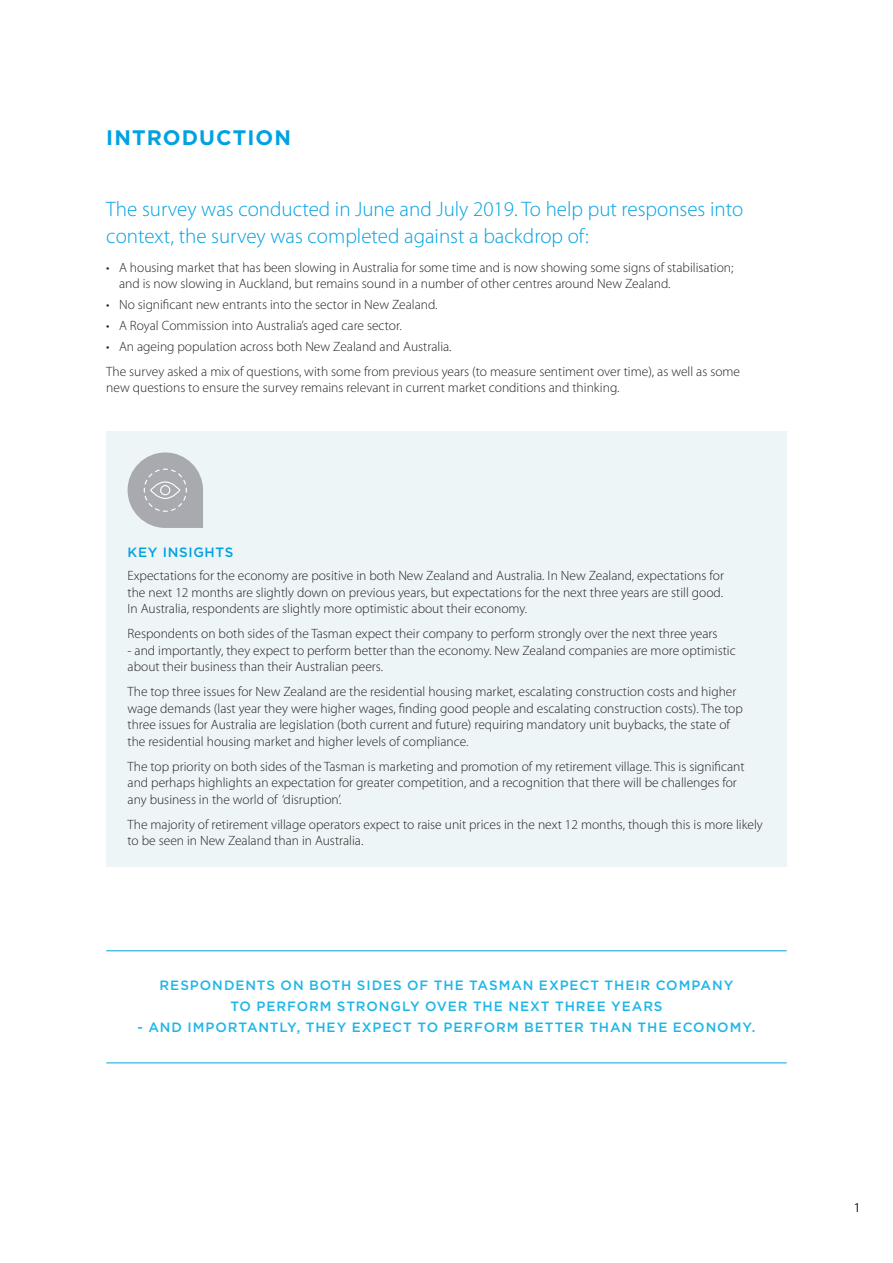
<style>
.page{position:relative;width:893px;height:1263px;background:#fff}
.page>*{position:absolute;margin:0;border:0;box-sizing:border-box;transform-origin:0 0}
._15_Broch_Intro_14_1{font:300 21px/27px "Myriad Pro";color:#00a2e1}
._15_Broch_Head_1_A4{font:700 21px "Gotham";letter-spacing:.05em;color:#00a2e1}
._15_Broch_Body_9_11{font:300 13.5px/16.5px "Myriad Pro";color:#231f20}
._15_Broch_Pullout_9{font:500 13.5px/21px "Gotham";letter-spacing:.07em;color:#1eb6e8;text-align:center}
._15_Broch_Head_2_Got{font:500 13.5px "Gotham";letter-spacing:.05em;color:#00a2e1}
.t1{font:13.5px "Myriad Pro";color:#231f20}
</style>
<div class="page">
<hr style="left:106px;top:950px;width:681px;height:1px;background:#00a2e1">
<hr style="left:106px;top:1062px;width:681px;height:1px;background:#00a2e1">
<div style="left:106px;top:431px;width:681px;height:436px;background:#eef5f7"></div>
<svg style="left:128px;top:452px;width:75px;height:76px"></svg>
<p class="_15_Broch_Head_1_A4" style="left:106px;top:125px;width:186px">INTRODUCTION</p>
<p class="_15_Broch_Intro_14_1" style="left:106px;top:195px;width:638px">The survey was conducted in June and July 2019. To help put responses into context, the survey was completed against a backdrop of:</p>
<p class="_15_Broch_Body_9_11" style="left:119px;top:259px;width:616px;text-indent:-13px">• A housing market that has been slowing in Australia for some time and is now showing some signs of stabilisation; and is now slowing in Auckland, but remains sound in a number of other centres around New Zealand.</p>
<p class="_15_Broch_Body_9_11" style="left:106px;top:296px;width:333px">• No significant new entrants into the sector in New Zealand.</p>
<p class="_15_Broch_Body_9_11" style="left:106px;top:317px;width:297px">• A Royal Commission into Australia’s aged care sector.</p>
<p class="_15_Broch_Body_9_11" style="left:106px;top:338px;width:347px">• An ageing population across both New Zealand and Australia.</p>
<p class="_15_Broch_Body_9_11" style="left:106px;top:363px;width:635px">The survey asked a mix of questions, with some from previous years (to measure sentiment over time), as well as some new questions to ensure the survey remains relevant in current market conditions and thinking.</p>
<p class="_15_Broch_Head_2_Got" style="left:128px;top:545px;width:107px">KEY INSIGHTS</p>
<p class="_15_Broch_Body_9_11" style="left:128px;top:567px;width:598px;text-align:justify">Expectations for the economy are positive in both New Zealand and Australia. In New Zealand, expectations for the next 12 months are slightly down on previous years, but expectations for the next three years are still good.<br>In Australia, respondents are slightly more optimistic about their economy.</p>
<p class="_15_Broch_Body_9_11" style="left:128px;top:625px;width:591px">Respondents on both sides of the Tasman expect their company to perform strongly over the next three years</p>
<p class="_15_Broch_Body_9_11" style="left:128px;top:642px;width:610px">- and importantly, they expect to perform better than the economy. New Zealand companies are more optimistic about their business than their Australian peers.</p>
<p class="_15_Broch_Body_9_11" style="left:128px;top:683px;width:617px">The top three issues for New Zealand are the residential housing market, escalating construction costs and higher wage demands (last year they were higher wages, finding good people and escalating construction costs). The top three issues for Australia are legislation (both current and future) requiring mandatory unit buybacks, the state of the residential housing market and higher levels of compliance.</p>
<p class="_15_Broch_Body_9_11" style="left:128px;top:758px;width:618px">The top priority on both sides of the Tasman is marketing and promotion of my retirement village. This is significant and perhaps highlights an expectation for greater competition, and a recognition that there will be challenges for any business in the world of ‘disruption’.</p>
<p class="_15_Broch_Body_9_11" style="left:128px;top:816px;width:637px">The majority of retirement village operators expect to raise unit prices in the next 12 months, though this is more likely to be seen in New Zealand than in Australia.</p>
<p class="_15_Broch_Pullout_9" style="left:160px;top:975px;width:575px">RESPONDENTS ON BOTH SIDES OF THE TASMAN EXPECT THEIR COMPANY<br>TO PERFORM STRONGLY OVER THE NEXT THREE YEARS</p>
<p class="_15_Broch_Pullout_9" style="left:137px;top:1017px;width:619px">- AND IMPORTANTLY, THEY EXPECT TO PERFORM BETTER THAN THE ECONOMY.</p>
<p class="t1" style="left:854px;top:1199px;width:8px">1</p>
</div>
